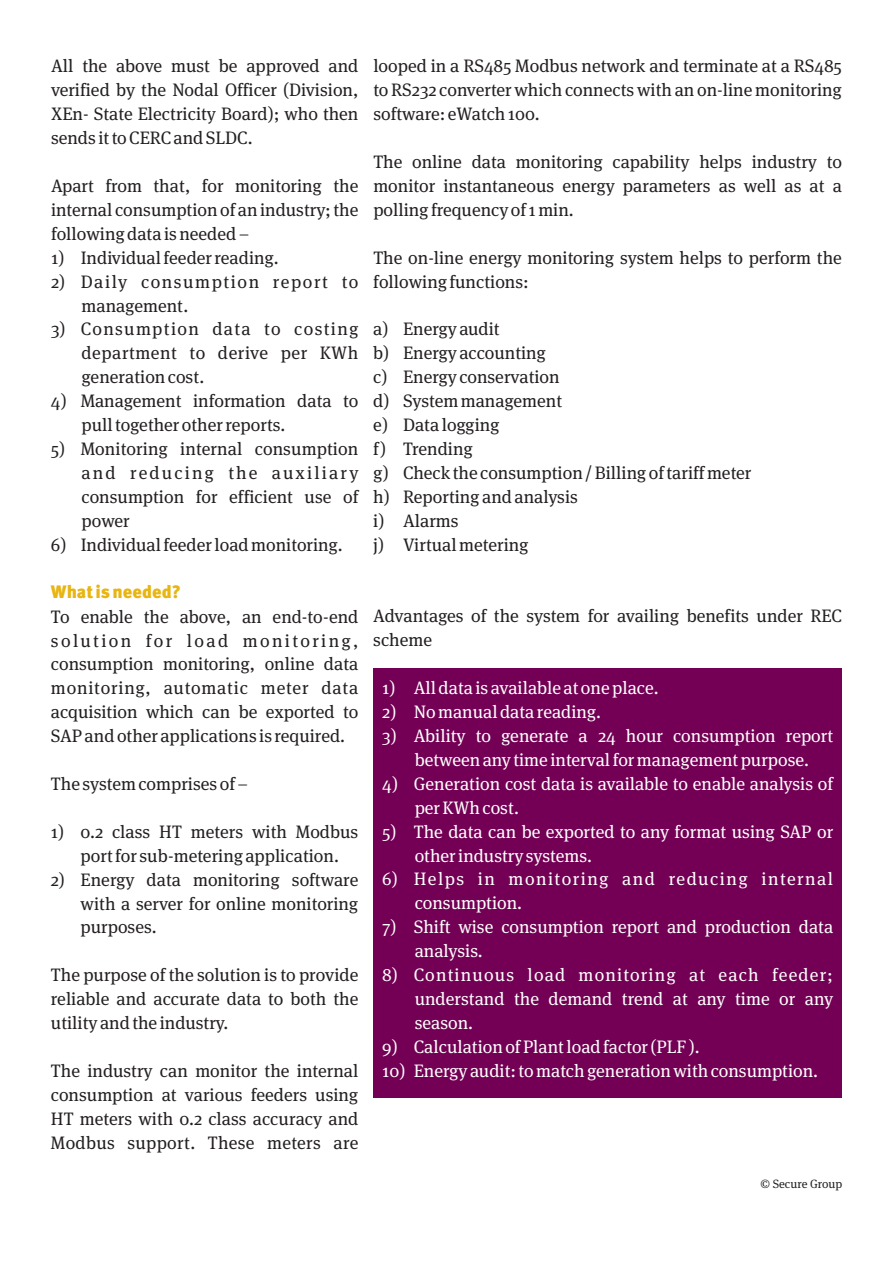
<style>
.page{position:relative;width:893px;height:1263px;background:#fff}
.page>*{position:absolute;margin:0;border:0;box-sizing:border-box;transform-origin:0 0}
.t1{font:18px/23.9px "Meta Serif OT";color:#231f20;text-align:justify}
.t2{font:18px/23.9px "Meta Serif OT";color:#fff}
.t3{font:18px/23.9px "Meta Serif OT";letter-spacing:.08em;color:#fff}
.t4{font:18px/23.9px "Meta Serif OT";letter-spacing:.085em;color:#231f20}
.t5{font:700 18px "Meta OT";color:#e8b513}
.t6{font:12px "Meta Serif OT";color:#231f20}
</style>
<div class="page">
<div style="left:373px;top:669px;width:469px;height:429px;background:#730054"></div>
<p class="t1" style="left:51px;top:55px;width:309px">All the above must be approved and verified by the Nodal Officer (Division, XEn- State Electricity Board); who then sends it to CERC and SLDC.</p>
<p class="t1" style="left:51px;top:175px;width:309px">Apart from that, for monitoring the internal consumption of an industry; the following data is needed –</p>
<p class="t1" style="left:51px;top:247px;width:229px">1) Individual feeder reading.</p>
<p class="t4" style="left:82px;top:270px;width:278px;text-indent:-31px">2) Daily consumption report to management.</p>
<p class="t1" style="left:82px;top:318px;width:278px;text-indent:-31px">3) Consumption data to costing department to derive per KWh generation cost.</p>
<p class="t1" style="left:82px;top:390px;width:278px;text-indent:-31px">4) Management information data to pull together other reports.</p>
<p class="t1" style="left:82px;top:438px;width:278px;text-indent:-31px">5) Monitoring internal consumption and reducing the auxiliary consumption for efficient use of power</p>
<p class="t1" style="left:51px;top:534px;width:293px">6) Individual feeder load monitoring.</p>
<p class="t5" style="left:51px;top:584px;width:131px">Whatisneeded?</p>
<p class="t1" style="left:51px;top:605px;width:309px">To enable the above, an end-to-end solution for load monitoring, consumption monitoring, online data monitoring, automatic meter data acquisition which can be exported to SAP and other applications is required.</p>
<p class="t1" style="left:51px;top:773px;width:199px">The system comprises of –</p>
<p class="t1" style="left:51px;top:821px;width:309px;text-align:center">1) 0.2 class HT meters with Modbus port for sub-metering application.</p>
<p class="t1" style="left:81px;top:868px;width:279px;text-indent:-30px">2) Energy data monitoring software with a server for online monitoring purposes.</p>
<p class="t1" style="left:51px;top:964px;width:309px">The purpose of the solution is to provide reliable and accurate data to both the utility and the industry.</p>
<p class="t1" style="left:51px;top:1060px;width:309px">The industry can monitor the internal consumption at various feeders using HT meters with 0.2 class accuracy and Modbus support. These meters are</p>
<p class="t1" style="left:373px;top:55px;width:470px">looped in a RS485 Modbus network and terminate at a RS485 to RS232 converter which connects with an on-line monitoring software: eWatch 100.</p>
<p class="t1" style="left:373px;top:151px;width:470px">The online data monitoring capability helps industry to monitor instantaneous energy parameters as well as at a polling frequency of 1 min.</p>
<p class="t1" style="left:373px;top:247px;width:470px">The on-line energy monitoring system helps to perform the following functions:</p>
<p class="t1" style="left:373px;top:318px;width:380px;text-align:left">a) Energy audit<br>b) Energy accounting<br>c) Energy conservation<br>d) System management<br>e) Data logging<br>f) Trending<br>g) Check the consumption / Billing of tariff meter h) Reporting and analysis<br>i) Alarms<br>j) Virtual metering</p>
<p class="t1" style="left:373px;top:605px;width:470px">Advantages of the system for availing benefits under REC scheme</p>
<p class="t2" style="left:382px;top:677px;width:278px">1) All data is available at one place.</p>
<p class="t2" style="left:382px;top:701px;width:220px">2) No manual data reading.</p>
<p class="t2" style="left:382px;top:725px;width:452px;text-align:center">3) Ability to generate a 24 hour consumption report between any time interval for management purpose.</p>
<p class="t2" style="left:415px;top:773px;width:420px;text-indent:-32px">4) Generation cost data is available to enable analysis of per KWh cost.</p>
<p class="t2" style="left:415px;top:820px;width:420px;text-indent:-32px">5) The data can be exported to any format using SAP or other industry systems.</p>
<p class="t3" style="left:415px;top:868px;width:420px;text-indent:-32px">6) Helps in monitoring and reducing internal consumption.</p>
<p class="t2" style="left:415px;top:916px;width:420px;text-indent:-32px">7) Shift wise consumption report and production data analysis.</p>
<p class="t2" style="left:415px;top:964px;width:420px;text-align:justify;text-indent:-32px">8) Continuous load monitoring at each feeder; understand the demand trend at any time or any season.</p>
<p class="t2" style="left:382px;top:1036px;width:319px">9) Calculation of Plant load factor (PLF ).</p>
<p class="t2" style="left:382px;top:1060px;width:437px">10) Energy audit: to match generation with consumption.</p>
<p class="t6" style="left:760px;top:1178px;width:84px">© Secure Group</p>
</div>
